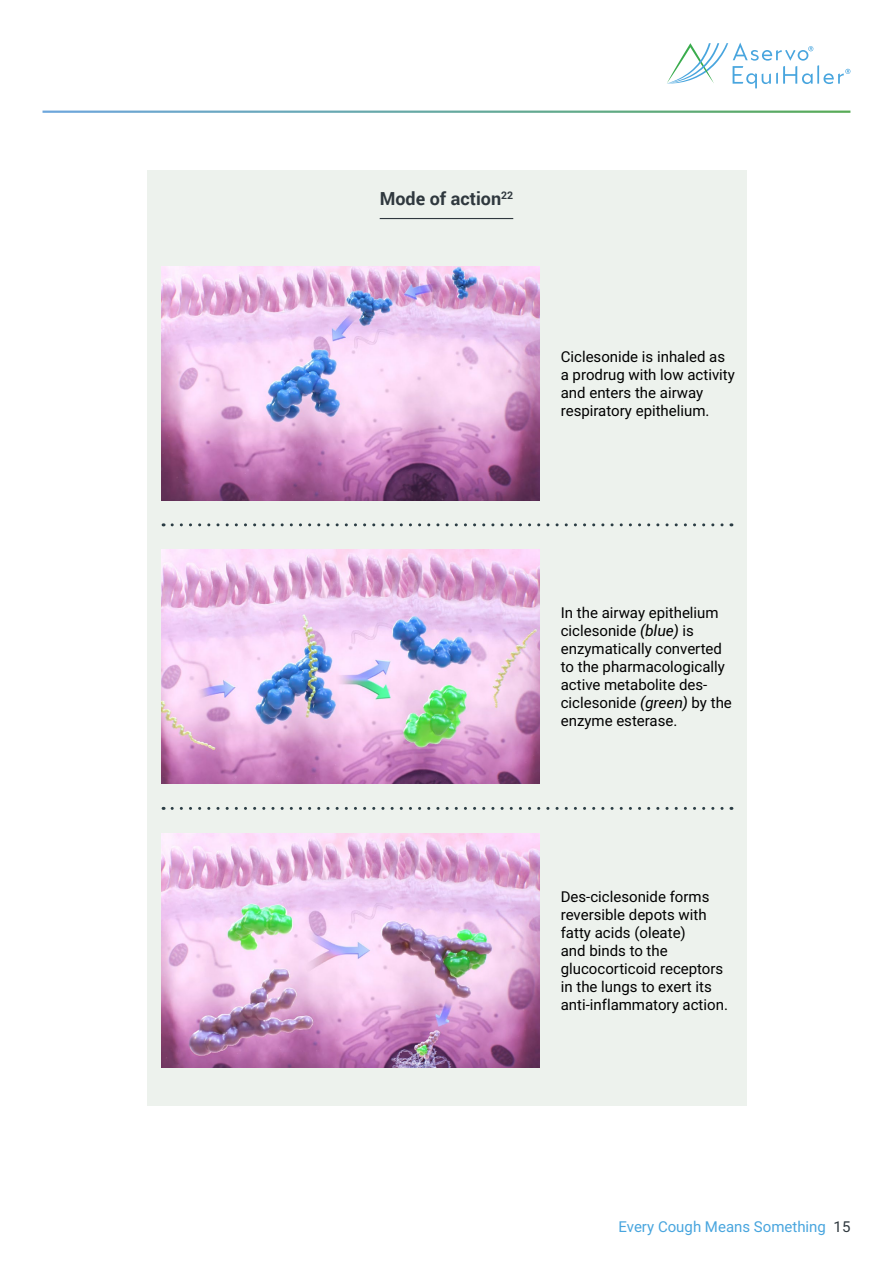
<style>
.page{position:relative;width:893px;height:1263px;background:#fff}
.page>*{position:absolute;margin:0;border:0;box-sizing:border-box;transform-origin:0 0}
.t1{font:700 18px "Roboto";color:#2f383e}
.t2{font:15px/18px "Roboto";color:#000}
.t3{font:15px "Roboto";color:#48a5de}
.s1{font-style:italic}
.s2{color:#2f383e}
</style>
<div class="page">
<svg style="left:667px;top:43px;width:183px;height:45px"></svg>
<div style="left:147px;top:170px;width:599px;height:936px;background:#edf2ed"></div>
<img style="left:162px;top:266px;width:377px;height:234px">
<img style="left:162px;top:550px;width:377px;height:233px">
<img style="left:162px;top:833px;width:377px;height:234px">
<svg style="left:172px;top:523px;width:560px;height:3px"></svg>
<svg style="left:172px;top:807px;width:560px;height:3px"></svg>
<hr style="left:380px;top:218px;width:133px;height:1px;background:#2f383e">
<p class="t1" style="left:380px;top:186px;width:135px">Mode of action<sup>22</sup></p>
<p class="t2" style="left:561px;top:347px;width:176px">Ciclesonide is inhaled as a prodrug with low activity and enters the airway respiratory epithelium.</p>
<p class="t2" style="left:561px;top:603px;width:173px">In the airway epithelium ciclesonide <span class="s1">(blue)</span> is enzymatically converted to the pharmacologically active metabolite des&shy;ciclesonide <span class="s1">(green)</span> by the enzyme esterase.</p>
<p class="t2" style="left:561px;top:887px;width:169px">Des-ciclesonide forms reversible depots with fatty acids (oleate)<br>and binds to the glucocorticoid receptors in the lungs to exert its anti-inflammatory action.</p>
<p class="t3" style="left:618px;top:1216px;width:233px">Every Cough Means Something <span class="s2">15</span></p>
</div>
